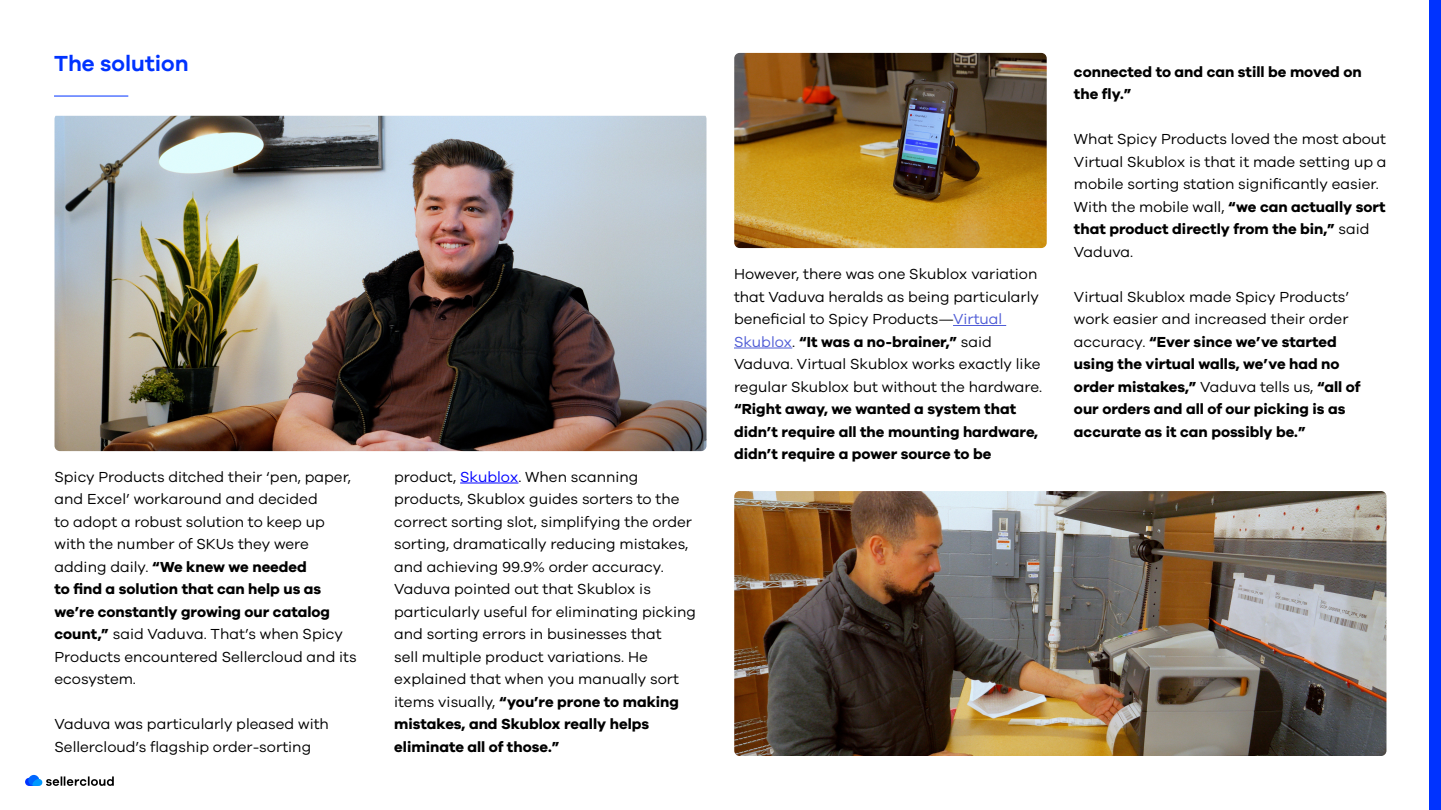
<style>
.page{position:relative;width:1441px;height:810px;background:#fff}
.page>*{position:absolute;margin:0;border:0;box-sizing:border-box;transform-origin:0 0}
.t1{font:600 22.5px "Galano Grotesque";color:#03f}
.Paragraph_Regular_hyperlink{font:15px/22.5px "Galano Grotesque";color:#000}
.Paragraph_Regular_hyperlink-2{font:700 15px/22.5px "Galano Grotesque";color:#000}
.s1{font-weight:700}
.s2{color:#00f}
.s3{color:#4f5cd6}
.s4{font-weight:400}
</style>
<div class="page">
<svg style="left:25px;top:775px;width:89px;height:11px"></svg>
<div style="left:1428px;top:1px;width:12px;height:809px;background:#03f"></div>
<img style="left:54px;top:116px;width:652px;height:335px">
<hr style="left:952px;top:325px;width:54px;height:1px;background:#4f5cd6">
<hr style="left:734px;top:348px;width:58px;height:1px;background:#4f5cd6">
<hr style="left:460px;top:483px;width:58px;height:1px;background:#00f">
<img style="left:734px;top:53px;width:312px;height:195px">
<img style="left:734px;top:491px;width:652px;height:265px">
<hr style="left:54px;top:96px;width:74px;height:1px;background:#03f">
<h2 class="t1" style="left:54px;top:50px;width:136px">The solution</h2>
<p class="Paragraph_Regular_hyperlink" style="left:54px;top:465px;width:304px">Spicy Products ditched their ‘pen, paper, and Excel’ workaround and decided<br>to adopt a robust solution to keep up with the number of SKUs they were adding daily. <span class="s1">“We knew we needed<br>to find a solution that can help us as we’re constantly growing our catalog count,”</span> said Vaduva. That’s when Spicy Products encountered Sellercloud and its ecosystem.</p>
<p class="Paragraph_Regular_hyperlink" style="left:54px;top:712px;width:276px">Vaduva was particularly pleased with<br>Sellercloud’s flagship order-sorting</p>
<p class="Paragraph_Regular_hyperlink" style="left:394px;top:465px;width:299px">product, <span class="s2">Skublox</span>. When scanning products, Skublox guides sorters to the correct sorting slot, simplifying the order sorting, dramatically reducing mistakes, and achieving 99.9% order accuracy.</p>
<p class="Paragraph_Regular_hyperlink" style="left:394px;top:577px;width:303px">Vaduva pointed out that Skublox is particularly useful for eliminating picking and sorting errors in businesses that<br>sell multiple product variations. He explained that when you manually sort items visually, <span class="s1">“you’re prone to making mistakes, and Skublox really helps eliminate all of those.”</span></p>
<p class="Paragraph_Regular_hyperlink" style="left:734px;top:262px;width:310px">However, there was one Skublox variation that Vaduva heralds as being particularly beneficial to Spicy Products—<span class="s3">Virtual Skublox</span>. <span class="s1">“It was a no-brainer,”</span> said Vaduva. Virtual Skublox works exactly like regular Skublox but without the hardware. <span class="s1">“Right away, we wanted a system that didn’t require all the mounting hardware, didn’t require a power source to be</span></p>
<p class="Paragraph_Regular_hyperlink-2" style="left:1073px;top:60px;width:289px">connected to and can still be moved on the fly.”</p>
<p class="Paragraph_Regular_hyperlink" style="left:1073px;top:127px;width:314px">What Spicy Products loved the most about Virtual Skublox is that it made setting up a mobile sorting station significantly easier.<br>With the mobile wall, <span class="s1">“we can actually sort that product directly from the bin,”</span> said Vaduva.</p>
<p class="Paragraph_Regular_hyperlink-2" style="left:1073px;top:285px;width:288px"><span class="s4">Virtual Skublox made Spicy Products’ work easier and increased their order accuracy.</span> “Ever since we’ve started using the virtual walls, we’ve had no order mistakes,” <span class="s4">Vaduva tells us,</span> “all of our orders and all of our picking is as accurate as it can possibly be.”</p>
</div>
